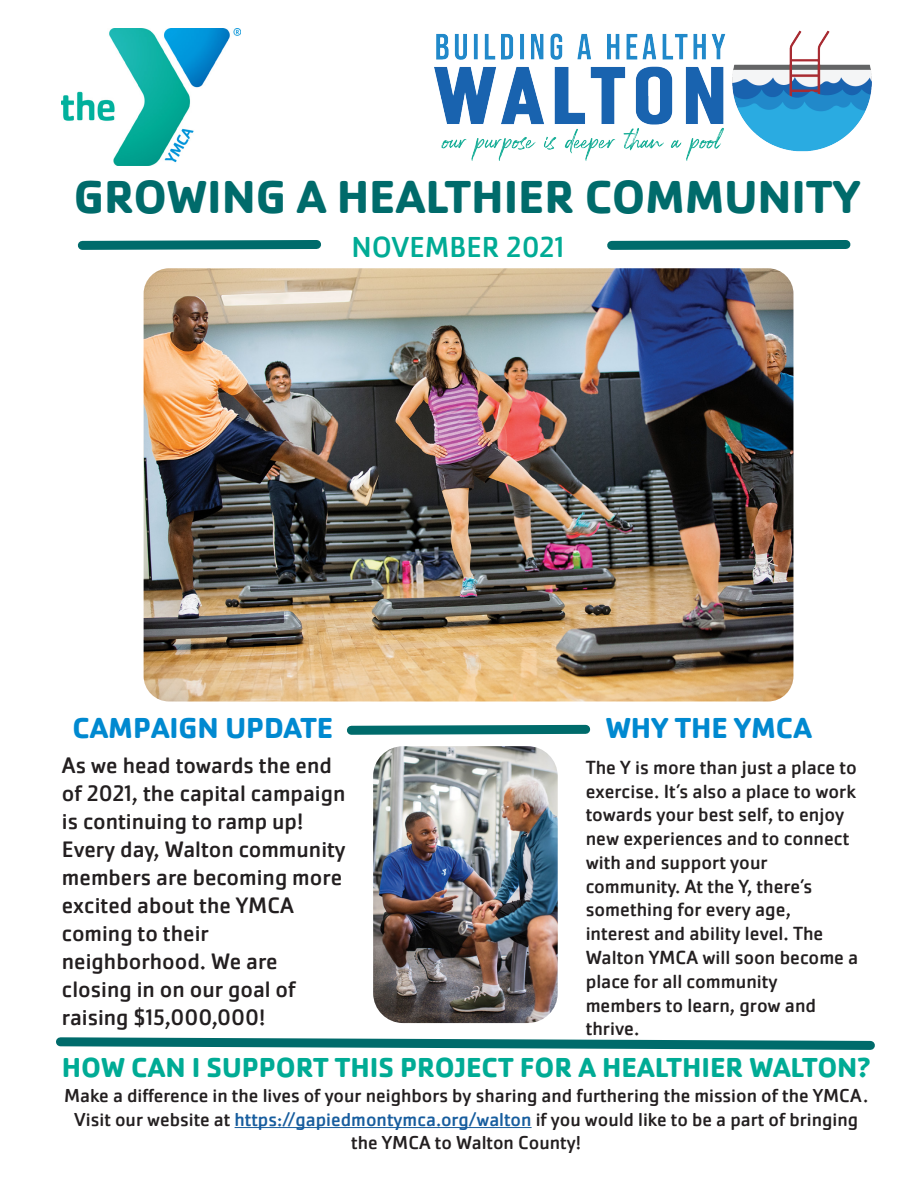
<style>
.page{position:relative;width:918px;height:1188px;background:#fff}
.page>*{position:absolute;margin:0;border:0;box-sizing:border-box;transform-origin:0 0}
.t1{font:700 48px "Cachet Pro";color:#006b6b}
.t2{font:700 30px "Cachet Pro";color:#0089d0}
.t3{font:30px "Cachet Pro";color:#00ab95}
.t4{font:700 28.5px "Cachet Pro";color:#00ab95}
.t5{font:23.25px/27.9px "Cachet Pro";color:#231f20}
.t6{font:19.8px/23.7px "Cachet Pro";color:#231f20}
.t7{font:19.5px/23.4px "Cachet Pro";color:#231f20;text-align:center}
.s1{color:#175d9e}
</style>
<div class="page">
<img style="left:435px;top:30px;width:437px;height:131px">
<img style="left:144px;top:268px;width:649px;height:434px">
<img style="left:62px;top:28px;width:179px;height:137px">
<img style="left:373px;top:746px;width:185px;height:277px">
<svg style="left:347px;top:724px;width:244px;height:11px;background:#308787"></svg>
<svg style="left:56px;top:1037px;width:819px;height:13px"></svg>
<hr style="left:235px;top:1127px;width:297px;height:1px;background:#175d9e">
<svg style="left:607px;top:240px;width:244px;height:10px;background:#1c7b7b"></svg>
<svg style="left:77px;top:240px;width:244px;height:10px;background:#1c7b7b"></svg>
<p class="t1" style="left:74px;top:167px;width:788px">GROWING A HEALTHIER COMMUNITY</p>
<p class="t3" style="left:351px;top:230px;width:214px">NOVEMBER 2021</p>
<p class="t2" style="left:72px;top:709px;width:263px">CAMPAIGN UPDATE</p>
<p class="t5" style="left:62px;top:752px;width:285px">As we head towards the end of 2021, the capital campaign is continuing to ramp up!<br>Every day, Walton community members are becoming more excited about the YMCA coming to their neighborhood. We are closing in on our goal of raising $15,000,000!</p>
<p class="t2" style="left:606px;top:709px;width:208px">WHY THE YMCA</p>
<p class="t6" style="left:586px;top:756px;width:274px">The Y is more than just a place to exercise. It’s also a place to work towards your best self, to enjoy new experiences and to connect with and support your community. At the Y, there’s something for every age, interest and ability level. The<br>Walton YMCA will soon become a place for all community members to learn, grow and thrive.</p>
<p class="t4" style="left:62px;top:1049px;width:810px">HOW CAN I SUPPORT THIS PROJECT FOR A HEALTHIER WALTON?</p>
<p class="t7" style="left:64px;top:1084px;width:806px">Make a difference in the lives of your neighbors by sharing and furthering the mission of the YMCA.<br>Visit our website at <span class="s1">https://gapiedmontymca.org/walton</span> if you would like to be a part of bringing the YMCA to Walton County!</p>
</div>
